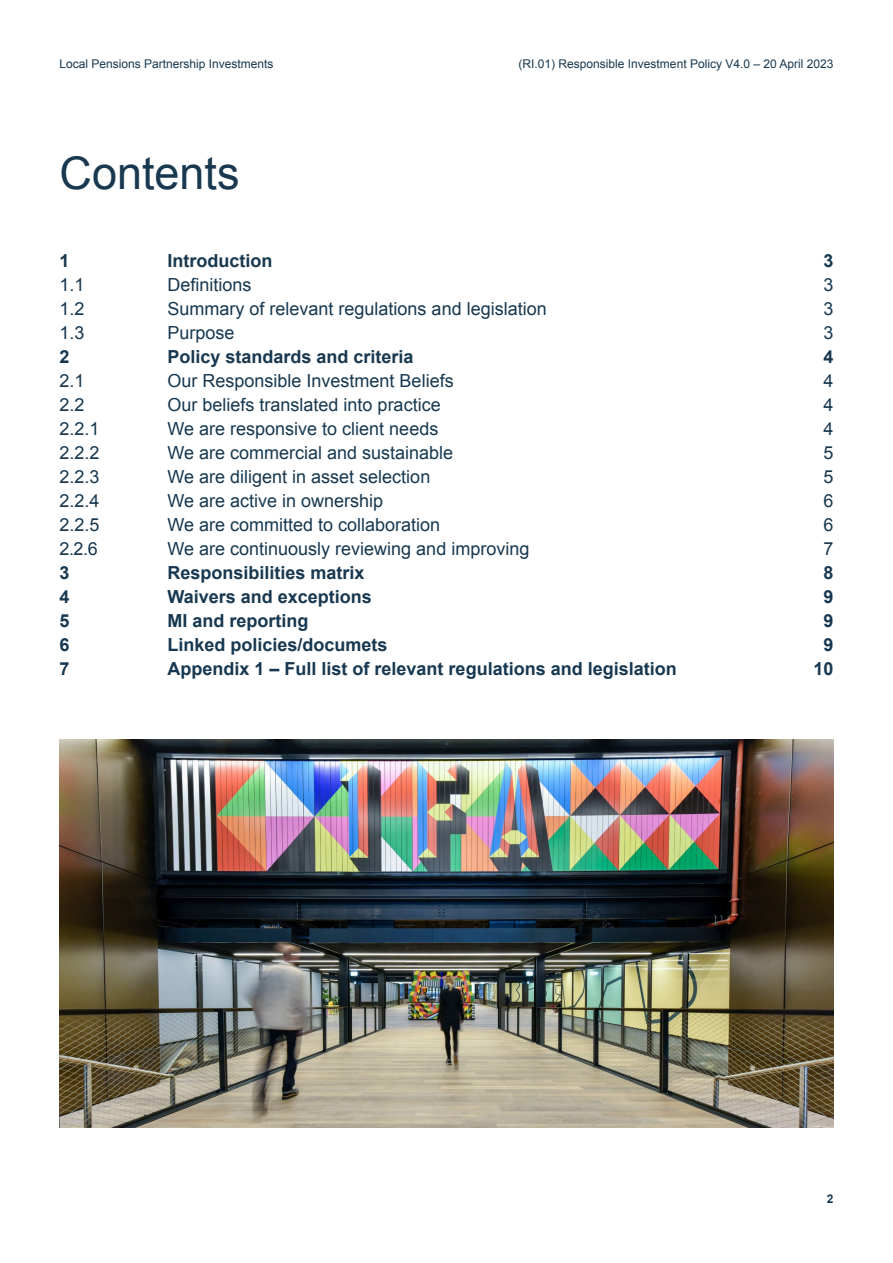
<style>
.page{position:relative;width:893px;height:1263px;background:#fff}
.page>*{position:absolute;margin:0;border:0;box-sizing:border-box;transform-origin:0 0}
.t1{font:45px "Arial";color:#183850}
.t2{font:18px/24px "Arial";color:#173850;text-align:justify}
.t3{font:700 18px/24px "Arial";color:#173850;text-align:center}
.t4{font:12px "Arial";color:#183850}
.t5{font:700 12px "Arial";color:#183850}
</style>
<div class="page">
<img style="left:60px;top:739px;width:773px;height:388px">
<p class="t4" style="left:60px;top:56px;width:216px">Local Pensions Partnership Investments</p>
<p class="t4" style="left:519px;top:56px;width:316px">(RI.01) Responsible Investment Policy V4.0 – 20 April 2023</p>
<h1 class="t1" style="left:60px;top:144px;width:182px">Contents</h1>
<p class="t3" style="left:60px;top:249px;width:12px">1</p>
<p class="t3" style="left:168px;top:249px;width:106px">Introduction</p>
<p class="t2" style="left:60px;top:273px;width:27px">1.1</p>
<p class="t2" style="left:168px;top:273px;width:86px">Definitions</p>
<p class="t2" style="left:60px;top:297px;width:27px">1.2</p>
<p class="t2" style="left:168px;top:297px;width:381px">Summary of relevant regulations and legislation</p>
<p class="t2" style="left:60px;top:321px;width:27px">1.3</p>
<p class="t2" style="left:168px;top:321px;width:69px">Purpose</p>
<p class="t3" style="left:60px;top:345px;width:12px">2</p>
<p class="t3" style="left:168px;top:345px;width:248px">Policy standards and criteria</p>
<p class="t2" style="left:60px;top:369px;width:27px">2.1</p>
<p class="t2" style="left:168px;top:369px;width:288px">Our Responsible Investment Beliefs</p>
<p class="t2" style="left:60px;top:393px;width:27px">2.2</p>
<p class="t2" style="left:168px;top:393px;width:275px">Our beliefs translated into practice</p>
<p class="t2" style="left:60px;top:417px;width:42px">2.2.1</p>
<p class="t2" style="left:168px;top:417px;width:272px">We are responsive to client needs</p>
<p class="t2" style="left:60px;top:441px;width:42px">2.2.2</p>
<p class="t2" style="left:168px;top:441px;width:287px">We are commercial and sustainable</p>
<p class="t2" style="left:60px;top:465px;width:42px">2.2.3</p>
<p class="t2" style="left:168px;top:465px;width:264px">We are diligent in asset selection</p>
<p class="t2" style="left:60px;top:489px;width:42px">2.2.4</p>
<p class="t2" style="left:168px;top:489px;width:217px">We are active in ownership</p>
<p class="t2" style="left:60px;top:513px;width:42px">2.2.5</p>
<p class="t2" style="left:168px;top:513px;width:274px">We are committed to collaboration</p>
<p class="t2" style="left:60px;top:537px;width:40px">2.2.6</p>
<p class="t2" style="left:168px;top:537px;width:363px">We are continuously reviewing and improving</p>
<p class="t3" style="left:60px;top:561px;width:12px">3</p>
<p class="t3" style="left:168px;top:561px;width:199px">Responsibilities matrix</p>
<p class="t3" style="left:60px;top:585px;width:12px">4</p>
<p class="t3" style="left:168px;top:585px;width:206px">Waivers and exceptions</p>
<p class="t3" style="left:60px;top:609px;width:12px">5</p>
<p class="t3" style="left:168px;top:609px;width:143px">MI and reporting</p>
<p class="t3" style="left:60px;top:633px;width:12px">6</p>
<p class="t3" style="left:168px;top:633px;width:222px">Linked policies/documets</p>
<p class="t3" style="left:60px;top:657px;width:12px">7</p>
<p class="t3" style="left:168px;top:657px;width:511px">Appendix 1 – Full list of relevant regulations and legislation</p>
<p class="t3" style="left:823px;top:249px;width:12px">3</p>
<p class="t2" style="left:823px;top:273px;width:12px">3<br>3<br>3</p>
<p class="t3" style="left:823px;top:345px;width:12px">4</p>
<p class="t2" style="left:823px;top:369px;width:12px">4<br>4<br>4<br>5<br>5<br>6<br>6<br>7</p>
<p class="t3" style="left:813px;top:561px;width:22px">8<br>9<br>9<br>9<br>10</p>
<p class="t5" style="left:827px;top:1191px;width:8px">2</p>
</div>
